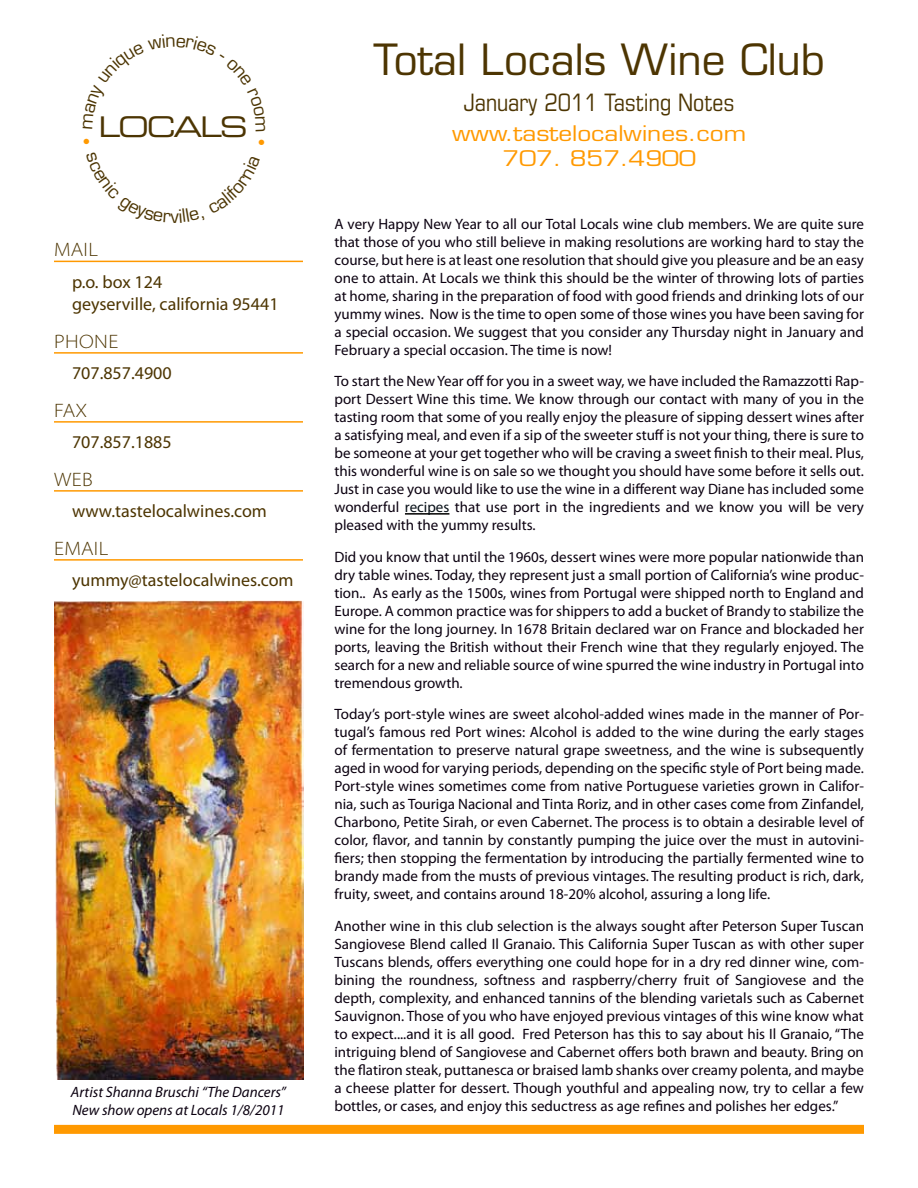
<style>
.page{position:relative;width:918px;height:1188px;background:#fff}
.page>*{position:absolute;margin:0;border:0;box-sizing:border-box;transform-origin:0 0}
.t1{font:42px "Eurostile";color:#4d3502}
.t2{font:28.5px "Eurostile Extended Two";letter-spacing:-.075em;color:#4c3503}
.t3{font:condensed 24px "Eurostile";color:#4d3502}
.t4{font:21px/25.2px "Eurostile";color:#f90;text-align:center;scale:1.16 1}
.t5{font:300 semi-expanded 19.5px "Myriad Pro";letter-spacing:.02em;color:#4d3502}
.t6{font:18px/22.5px "Myriad Pro";color:#4d3502}
.t7{font:15px/18px "Myriad Pro";color:#0b0010;text-align:justify}
.t8{font:italic 15px/18px "Myriad Pro";color:#0b0010}
.s1{color:#070f17}
</style>
<div class="page">
<div style="left:54px;top:1125px;width:810px;height:9px;background:#f90"></div>
<hr style="left:405px;top:513px;width:44px;height:2px;background:#000">
<img style="left:54px;top:600px;width:249px;height:480px">
<hr style="left:54px;top:261px;width:249px;height:1px;background:#f90">
<hr style="left:54px;top:352px;width:249px;height:2px;background:#f90">
<hr style="left:54px;top:421px;width:249px;height:2px;background:#f90">
<hr style="left:54px;top:490px;width:249px;height:2px;background:#f90">
<hr style="left:54px;top:559px;width:249px;height:2px;background:#f90">
<h2 class="t2" style="left:98px;top:107px;width:151px">LOCALS</h2>
<h3 class="t5" style="left:54px;top:239px;width:45px">MAIL</h3>
<p class="t6" style="left:72px;top:271px;width:208px">p.o. box 124<br>geyserville, california 95441</p>
<h3 class="t5" style="left:54px;top:330px;width:66px">PHONE</h3>
<p class="t6" style="left:72px;top:362px;width:101px">707.857.4900</p>
<h3 class="t5" style="left:54px;top:399px;width:34px">FAX</h3>
<p class="t6" style="left:72px;top:431px;width:101px">707.857.1885</p>
<h3 class="t5" style="left:54px;top:468px;width:40px">WEB</h3>
<p class="t6" style="left:72px;top:500px;width:196px">www.tastelocalwines.com</p>
<h3 class="t5" style="left:54px;top:537px;width:56px">EMAIL</h3>
<p class="t6" style="left:72px;top:569px;width:223px">yummy@tastelocalwines.com</p>
<p class="t8" style="left:71px;top:1083px;width:217px">Artist Shanna Bruschi “The Dancers”<br>New show opens at Locals 1/8/2011</p>
<h1 class="t1" style="left:374px;top:34px;width:453px">Total Locals Wine Club</h1>
<h3 class="t3" style="left:464px;top:88px;width:272px">January 2011 Tasting Notes</h3>
<h3 class="t4" style="left:452px;top:121px;width:255px">www.tastelocalwines.com<br>707. 857.4900</h3>
<p class="t7" style="left:334px;top:215px;width:531px">A very Happy New Year to all our Total Locals wine club members. We are quite sure that those of you who still believe in making resolutions are working hard to stay the course, but here is at least one resolution that should give you pleasure and be an easy one to attain. At Locals we think this should be the winter of throwing lots of parties at home, sharing in the preparation of food with good friends and drinking lots of our yummy wines. Now is the time to open some of those wines you have been saving for a special occasion. We suggest that you consider any Thursday night in January and February a special occasion. The time is now!</p>
<p class="t7" style="left:334px;top:373px;width:531px">To start the New Year off for you in a sweet way, we have included the Ramazzotti Rap&shy;port Dessert Wine this time. We know through our contact with many of you in the tasting room that some of you really enjoy the pleasure of sipping dessert wines after a satisfying meal, and even if a sip of the sweeter stuff is not your thing, there is sure to be someone at your get together who will be craving a sweet finish to their meal. Plus, this wonderful wine is on sale so we thought you should have some before it sells out.<br>Just in case you would like to use the wine in a different way Diane has included some wonderful <span class="s1">recipes</span> that use port in the ingredients and we know you will be very pleased with the yummy results.</p>
<p class="t7" style="left:334px;top:548px;width:531px">Did you know that until the 1960s, dessert wines were more popular nationwide than dry table wines. Today, they represent just a small portion of California’s wine produc&shy;tion.. As early as the 1500s, wines from Portugal were shipped north to England and Europe. A common practice was for shippers to add a bucket of Brandy to stabilize the wine for the long journey. In 1678 Britain declared war on France and blockaded her ports, leaving the British without their French wine that they regularly enjoyed. The search for a new and reliable source of wine spurred the wine industry in Portugal into tremendous growth.</p>
<p class="t7" style="left:334px;top:706px;width:531px">Today’s port-style wines are sweet alcohol-added wines made in the manner of Por&shy;tugal’s famous red Port wines: Alcohol is added to the wine during the early stages of fermentation to preserve natural grape sweetness, and the wine is subsequently aged in wood for varying periods, depending on the specific style of Port being made.<br>Port-style wines sometimes come from native Portuguese varieties grown in Califor&shy;nia, such as Touriga Nacional and Tinta Roriz, and in other cases come from Zinfandel, Charbono, Petite Sirah, or even Cabernet. The process is to obtain a desirable level of color, flavor, and tannin by constantly pumping the juice over the must in autovini&shy;fiers; then stopping the fermentation by introducing the partially fermented wine to brandy made from the musts of previous vintages. The resulting product is rich, dark, fruity, sweet, and contains around 18-20% alcohol, assuring a long life.</p>
<p class="t7" style="left:334px;top:917px;width:531px">Another wine in this club selection is the always sought after Peterson Super Tuscan Sangiovese Blend called Il Granaio. This California Super Tuscan as with other super Tuscans blends, offers everything one could hope for in a dry red dinner wine, com&shy;bining the roundness, softness and raspberry/cherry fruit of Sangiovese and the depth, complexity, and enhanced tannins of the blending varietals such as Cabernet Sauvignon. Those of you who have enjoyed previous vintages of this wine know what to expect....and it is all good. Fred Peterson has this to say about his Il Granaio, “The intriguing blend of Sangiovese and Cabernet offers both brawn and beauty. Bring on the flatiron steak, puttanesca or braised lamb shanks over creamy polenta, and maybe a cheese platter for dessert. Though youthful and appealing now, try to cellar a few bottles, or cases, and enjoy this seductress as age refines and polishes her edges.”</p>
</div>
